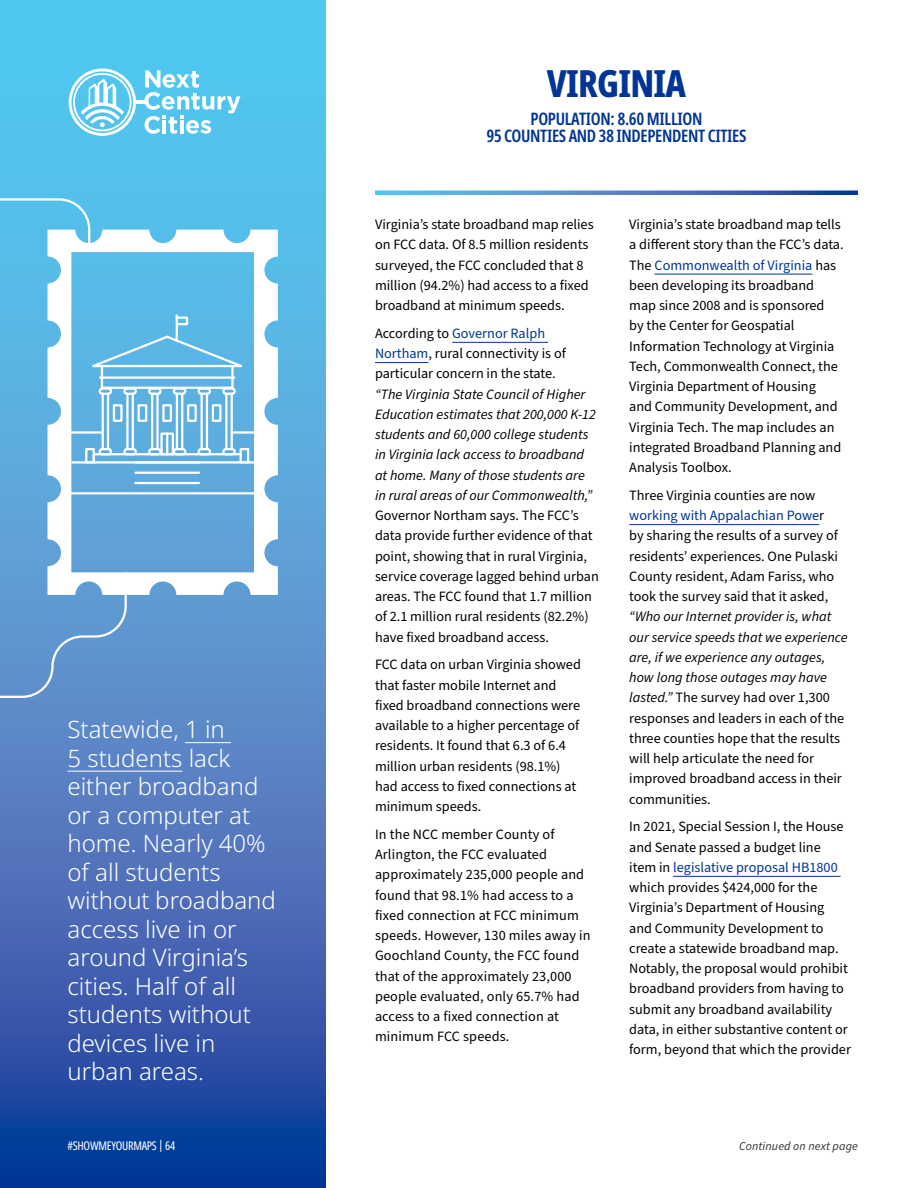
<style>
.page{position:relative;width:918px;height:1188px;background:#fff}
.page>*{position:absolute;margin:0;border:0;box-sizing:border-box;transform-origin:0 0}
.t1{font:800 extra-condensed 37.5px "Noto Sans";letter-spacing:-.02em;color:#003595}
.t2{font:300 24px/28.5px "Noto Sans";color:#fff}
.t3{font:600 extra-condensed 17.25px/17.2px "Noto Sans";letter-spacing:-.02em;color:#003595;text-align:center}
.t4{font:14.25px/20.2px "Source Sans Pro";color:#000}
.t5{font:italic 14.25px/20.2px "Source Sans Pro";color:#000}
.t6{font:italic 12px "Source Sans Pro";letter-spacing:.01em;color:#333}
.t7{font:extra-condensed 12px "Noto Sans";letter-spacing:-.02em;color:#fff}
.s1{color:#003595}
.s2{font-style:italic}
</style>
<div class="page">
<svg style="left:0;top:0;width:325px;height:1188px;background:#4785c6"></svg>
<svg style="left:375px;top:190px;width:483px;height:5px;background:#5b8ec9"></svg>
<svg style="left:69px;top:68px;width:171px;height:68px"></svg>
<div style="left:0;top:570px;width:128px;height:129px;background:#5f95d0"></div>
<svg style="left:48px;top:230px;width:230px;height:365px"></svg>
<svg style="left:0;top:197px;width:91px;height:51px"></svg>
<hr style="left:100px;top:376px;width:134px;height:3px;background:#fff">
<div style="left:101px;top:365px;width:133px;height:24px;border:2px solid #fff"></div>
<svg style="left:81px;top:313px;width:172px;height:55px;background:#66bbe6"></svg>
<div style="left:176px;top:317px;width:12px;height:8px;border:2px solid #fff"></div>
<svg style="left:92px;top:452px;width:151px;height:13px"></svg>
<hr style="left:66px;top:431px;width:36px;height:3px;background:#fff">
<hr style="left:232px;top:431px;width:30px;height:3px;background:#fff">
<div style="left:113px;top:404px;width:10px;height:18px;border:2px solid #fff"></div>
<div style="left:138px;top:404px;width:9px;height:18px;border:2px solid #fff"></div>
<div style="left:162px;top:404px;width:10px;height:18px;border:2px solid #fff"></div>
<div style="left:187px;top:404px;width:10px;height:18px;border:2px solid #fff"></div>
<div style="left:212px;top:404px;width:10px;height:18px;border:2px solid #fff"></div>
<div style="left:160px;top:433px;width:14px;height:22px;border:2px solid #fff"></div>
<div style="left:99px;top:387px;width:13px;height:8px;border:2px solid #fff;border-radius:3px"></div>
<div style="left:99px;top:448px;width:13px;height:7px;border:2px solid #fff;border-radius:3px"></div>
<hr style="left:102px;top:394px;width:2px;height:55px;background:#fff">
<hr style="left:107px;top:394px;width:2px;height:55px;background:#fff">
<div style="left:123px;top:387px;width:14px;height:8px;border:2px solid #fff;border-radius:3px"></div>
<div style="left:123px;top:448px;width:14px;height:7px;border:2px solid #fff;border-radius:3px"></div>
<hr style="left:126px;top:394px;width:3px;height:55px;background:#fff">
<hr style="left:132px;top:394px;width:2px;height:55px;background:#fff">
<div style="left:148px;top:387px;width:14px;height:8px;border:2px solid #fff;border-radius:3px"></div>
<div style="left:148px;top:448px;width:14px;height:7px;border:2px solid #fff;border-radius:3px"></div>
<hr style="left:151px;top:394px;width:2px;height:55px;background:#fff">
<hr style="left:156px;top:394px;width:3px;height:55px;background:#fff">
<div style="left:173px;top:387px;width:13px;height:8px;border:2px solid #fff;border-radius:3px"></div>
<div style="left:173px;top:448px;width:13px;height:7px;border:2px solid #fff;border-radius:3px"></div>
<hr style="left:176px;top:394px;width:2px;height:55px;background:#fff">
<hr style="left:181px;top:394px;width:2px;height:55px;background:#fff">
<div style="left:198px;top:387px;width:13px;height:8px;border:2px solid #fff;border-radius:3px"></div>
<div style="left:198px;top:448px;width:13px;height:7px;border:2px solid #fff;border-radius:3px"></div>
<hr style="left:201px;top:394px;width:2px;height:55px;background:#fff">
<hr style="left:206px;top:394px;width:2px;height:55px;background:#fff">
<div style="left:222px;top:387px;width:14px;height:8px;border:2px solid #fff;border-radius:3px"></div>
<div style="left:222px;top:448px;width:14px;height:7px;border:2px solid #fff;border-radius:3px"></div>
<hr style="left:225px;top:394px;width:3px;height:55px;background:#fff">
<hr style="left:231px;top:394px;width:2px;height:55px;background:#fff">
<hr style="left:135px;top:472px;width:64px;height:2px;background:#fff">
<hr style="left:135px;top:482px;width:64px;height:2px;background:#fff">
<hr style="left:66px;top:492px;width:196px;height:2px;background:#fff">
<hr style="left:166px;top:434px;width:2px;height:20px;background:#fff">
<div style="left:85px;top:448px;width:10px;height:16px;border:2px solid #fff"></div>
<div style="left:240px;top:448px;width:9px;height:16px;border:2px solid #fff"></div>
<hr style="left:72px;top:461px;width:190px;height:3px;background:#fff">
<hr style="left:185px;top:742px;width:46px;height:1px;background:#fff">
<hr style="left:68px;top:771px;width:114px;height:1px;background:#fff">
<hr style="left:452px;top:342px;width:96px;height:1px;background:#003595">
<hr style="left:375px;top:362px;width:53px;height:1px;background:#003595">
<hr style="left:655px;top:274px;width:157px;height:1px;background:#003595">
<hr style="left:629px;top:524px;width:190px;height:1px;background:#003595">
<hr style="left:673px;top:876px;width:168px;height:1px;background:#003595">
<h2 class="t2" style="left:68px;top:716px;width:210px">Statewide, 1 in<br>5 students lack either broadband or a computer at home. Nearly 40% of all students without broadband access live in or around Virginia’s cities. Half of all students without devices live in urban areas.</h2>
<p class="t7" style="left:68px;top:1137px;width:109px">#SHOWMEYOURMAPS | 64</p>
<h1 class="t1" style="left:547px;top:56px;width:141px">VIRGINIA</h1>
<p class="t3" style="left:487px;top:110px;width:261px">POPULATION: 8.60 MILLION<br>95 COUNTIES AND 38 INDEPENDENT CITIES</p>
<p class="t4" style="left:375px;top:215px;width:220px">Virginia’s state broadband map relies on FCC data. Of 8.5 million residents surveyed, the FCC concluded that 8 million (94.2%) had access to a fixed broadband at minimum speeds.</p>
<p class="t4" style="left:375px;top:323px;width:192px">According to <span class="s1">Governor Ralph<br>Northam</span>, rural connectivity is of particular concern in the state.</p>
<p class="t5" style="left:375px;top:384px;width:222px">“The Virginia State Council of Higher Education estimates that 200,000 K-12 students and 60,000 college students in Virginia lack access to broadband at home. Many of those students are in rural areas of our Commonwealth,”</p>
<p class="t4" style="left:375px;top:506px;width:225px">Governor Northam says. The FCC’s data provide further evidence of that point, showing that in rural Virginia, service coverage lagged behind urban areas. The FCC found that 1.7 million of 2.1 million rural residents (82.2%) have fixed broadband access.</p>
<p class="t4" style="left:375px;top:655px;width:207px">FCC data on urban Virginia showed that faster mobile Internet and fixed broadband connections were available to a higher percentage of residents. It found that 6.3 of 6.4 million urban residents (98.1%) had access to fixed connections at minimum speeds.</p>
<p class="t4" style="left:375px;top:824px;width:217px">In the NCC member County of<br>Arlington, the FCC evaluated approximately 235,000 people and found that 98.1% had access to a fixed connection at FCC minimum speeds. However, 130 miles away in<br>Goochland County, the FCC found that of the approximately 23,000 people evaluated, only 65.7% had access to a fixed connection at minimum FCC speeds.</p>
<p class="t4" style="left:629px;top:215px;width:216px">Virginia’s state broadband map tells a different story than the FCC’s data.<br>The <span class="s1">Commonwealth of Virginia</span> has been developing its broadband map since 2008 and is sponsored<br>by the Center for Geospatial<br>Information Technology at Virginia<br>Tech, Commonwealth Connect, the<br>Virginia Department of Housing<br>and Community Development, and<br>Virginia Tech. The map includes an integrated Broadband Planning and<br>Analysis Toolbox.</p>
<p class="t4" style="left:629px;top:485px;width:210px">Three Virginia counties are now <span class="s1">working with Appalachian Powe</span>r by sharing the results of a survey of residents’ experiences. One Pulaski County resident, Adam Fariss, who took the survey said that it asked,</p>
<p class="t4" style="left:629px;top:607px;width:220px"><span class="s2">“Who our Internet provider is, what our service speeds that we experience are, if we experience any outages, how long those outages may have lasted.”</span> The survey had over 1,300 responses and leaders in each of the three counties hope that the results will help articulate the need for improved broadband access in their communities.</p>
<p class="t4" style="left:629px;top:817px;width:223px">In 2021, Special Session I, the House and Senate passed a budget line item in <span class="s1">legislative proposal HB1800 </span>which provides $424,000 for the Virginia’s Department of Housing<br>and Community Development to create a statewide broadband map.<br>Notably, the proposal would prohibit broadband providers from having to submit any broadband availability data, in either substantive content or form, beyond that which the provider</p>
<p class="t6" style="left:739px;top:1138px;width:120px">Continued on next page</p>
</div>
